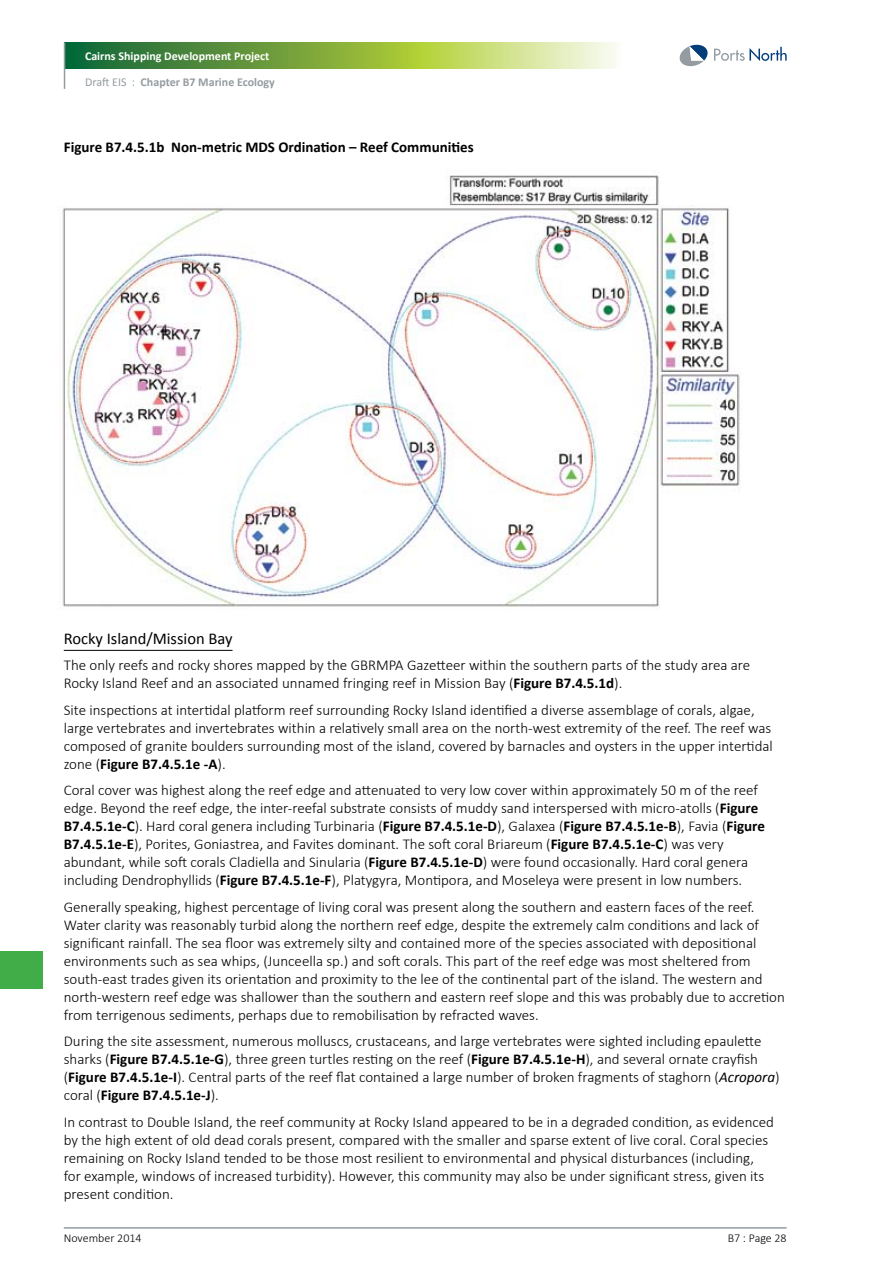
<style>
.page{position:relative;width:893px;height:1263px;background:#fff}
.page>*{position:absolute;margin:0;border:0;box-sizing:border-box;transform-origin:0 0}
.Heading_4{font:16.5px "Calibri";color:#000}
.Copy_1{font:300 15px/18px "Calibri";color:#000}
.Tables_Names{font:700 15px "Calibri";color:#000}
.t1{font:700 12px/25.7px "Calibri";color:#fff}
.t2{font:300 12px "Calibri";color:#000}
.s1{font-weight:400;color:#949ca1}
.s2{color:#949ca1}
.s3{font-weight:700}
.s4{font-weight:400;font-style:italic}
</style>
<div class="page">
<svg style="left:65px;top:43px;width:551px;height:25px;background:#89b25b"></svg>
<svg style="left:714px;top:47px;width:73px;height:14px"></svg>
<svg style="left:680px;top:45px;width:28px;height:21px"></svg>
<hr style="left:64px;top:43px;width:1px;height:46px;background:#949ca1">
<hr style="left:64px;top:1227px;width:723px;height:2px;background:#949ca1">
<div style="left:0;top:951px;width:43px;height:38px;background:#41ad49"></div>
<img style="left:62px;top:175px;width:678px;height:432px">
<hr style="left:64px;top:650px;width:169px;height:1px;background:#000">
<p class="t1" style="left:85px;top:43px;width:191px">Cairns Shipping Development Project<br><span class="s1">Draft EIS :</span> <span class="s2">Chapter B7 Marine Ecology</span></p>
<p class="Tables_Names" style="left:64px;top:137px;width:411px">Figure B7.4.5.1b Non-metric MDS Ordination – Reef Communities</p>
<p class="Heading_4" style="left:64px;top:628px;width:170px">Rocky Island/Mission Bay</p>
<p class="Copy_1" style="left:64px;top:655px;width:688px">The only reefs and rocky shores mapped by the GBRMPA Gazetteer within the southern parts of the study area are<br>Rocky Island Reef and an associated unnamed fringing reef in Mission Bay (<span class="s3">Figure B7.4.5.1d</span>).</p>
<p class="Copy_1" style="left:64px;top:700px;width:711px">Site inspections at intertidal platform reef surrounding Rocky Island identified a diverse assemblage of corals, algae, large vertebrates and invertebrates within a relatively small area on the north-west extremity of the reef. The reef was composed of granite boulders surrounding most of the island, covered by barnacles and oysters in the upper intertidal zone (<span class="s3">Figure B7.4.5.1e -A</span>).</p>
<p class="Copy_1" style="left:64px;top:780px;width:703px">Coral cover was highest along the reef edge and attenuated to very low cover within approximately 50 m of the reef edge. Beyond the reef edge, the inter-reefal substrate consists of muddy sand interspersed with micro-atolls (<span class="s3">Figure B7.4.5.1e-C</span>). Hard coral genera including Turbinaria (<span class="s3">Figure B7.4.5.1e-D</span>), Galaxea (<span class="s3">Figure B7.4.5.1e-B</span>), Favia (<span class="s3">Figure B7.4.5.1e-E</span>), Porites, Goniastrea, and Favites dominant. The soft coral Briareum (<span class="s3">Figure B7.4.5.1e-C</span>) was very abundant, while soft corals Cladiella and Sinularia (<span class="s3">Figure B7.4.5.1e-D</span>) were found occasionally. Hard coral genera including Dendrophyllids (<span class="s3">Figure B7.4.5.1e-F</span>), Platygyra, Montipora, and Moseleya were present in low numbers.</p>
<p class="Copy_1" style="left:64px;top:897px;width:722px">Generally speaking, highest percentage of living coral was present along the southern and eastern faces of the reef.<br>Water clarity was reasonably turbid along the northern reef edge, despite the extremely calm conditions and lack of significant rainfall. The sea floor was extremely silty and contained more of the species associated with depositional environments such as sea whips, (Junceella sp.) and soft corals. This part of the reef edge was most sheltered from south-east trades given its orientation and proximity to the lee of the continental part of the island. The western and north-western reef edge was shallower than the southern and eastern reef slope and this was probably due to accretion from terrigenous sediments, perhaps due to remobilisation by refracted waves.</p>
<p class="Copy_1" style="left:64px;top:1031px;width:717px">During the site assessment, numerous molluscs, crustaceans, and large vertebrates were sighted including epaulette sharks (<span class="s3">Figure B7.4.5.1e-G</span>), three green turtles resting on the reef (<span class="s3">Figure B7.4.5.1e-H</span>), and several ornate crayfish (<span class="s3">Figure B7.4.5.1e-I</span>). Central parts of the reef flat contained a large number of broken fragments of staghorn (<span class="s4">Acropora</span>) coral (<span class="s3">Figure B7.4.5.1e-J</span>).</p>
<p class="Copy_1" style="left:64px;top:1112px;width:712px">In contrast to Double Island, the reef community at Rocky Island appeared to be in a degraded condition, as evidenced by the high extent of old dead corals present, compared with the smaller and sparse extent of live coral. Coral species remaining on Rocky Island tended to be those most resilient to environmental and physical disturbances (including, for example, windows of increased turbidity). However, this community may also be under significant stress, given its present condition.</p>
<p class="t2" style="left:64px;top:1231px;width:79px">November 2014</p>
<p class="t2" style="left:728px;top:1231px;width:60px">B7 : Page 28</p>
</div>
